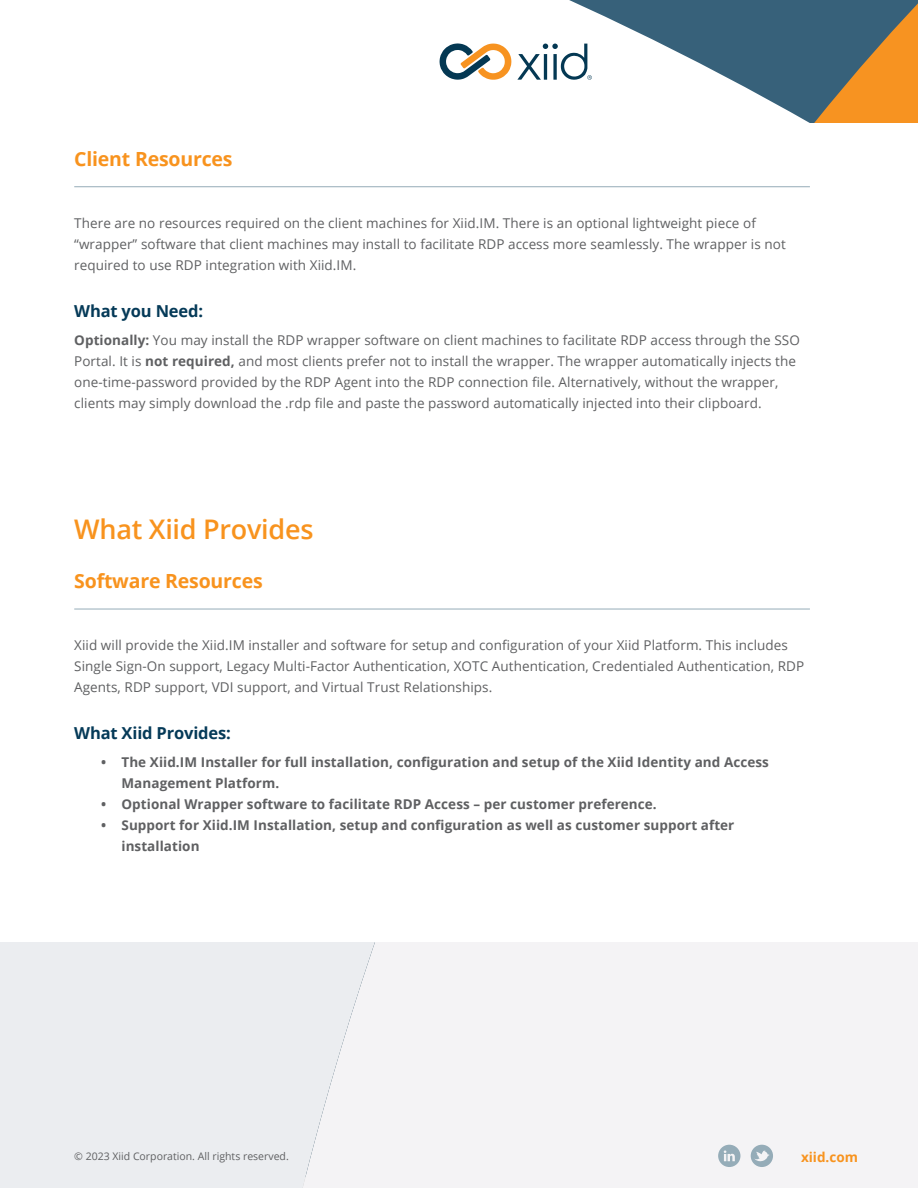
<style>
.page{position:relative;width:918px;height:1188px;background:#fff}
.page>*{position:absolute;margin:0;border:0;box-sizing:border-box;transform-origin:0 0}
.t1{font:600 27px "Open Sans";letter-spacing:-.01em;color:#f8931e}
.t2{font:700 19.5px "Open Sans";letter-spacing:-.01em;color:#f8931e}
.t3{font:700 16.5px "Open Sans";letter-spacing:-.01em;color:#053a58}
.t4{font:13.5px/21px "Open Sans";letter-spacing:.005em;color:#5f6062}
.t5{font:700 13.5px/21px "Open Sans";letter-spacing:.005em;color:#5f6062}
.t6{font:700 13.5px "Open Sans";color:#f8931e}
.t7{font:10.5px "Open Sans";color:#5f6062}
.s1{font-weight:700}
</style>
<div class="page">
<svg style="left:439px;top:0;width:374px;height:123px"></svg>
<div style="left:0;top:942px;width:188px;height:246px;background:#ebedf0"></div>
<svg style="left:813px;top:0;width:105px;height:123px;background:#93794e"></svg>
<svg style="left:188px;top:942px;width:730px;height:246px;fill:#f4f3f5"></svg>
<svg style="left:751px;top:1145px;width:22px;height:22px"></svg>
<svg style="left:718px;top:1145px;width:22px;height:22px"></svg>
<svg style="left:440px;top:43px;width:71px;height:37px"></svg>
<svg style="left:517px;top:44px;width:75px;height:36px"></svg>
<hr style="left:74px;top:186px;width:736px;height:1px;background:#95acb8">
<hr style="left:74px;top:609px;width:736px;height:1px;background:#95acb8">
<h2 class="t2" style="left:74px;top:145px;width:160px">Client Resources</h2>
<p class="t4" style="left:74px;top:212px;width:713px">There are no resources required on the client machines for Xiid.IM. There is an optional lightweight piece of “wrapper” software that client machines may install to facilitate RDP access more seamlessly. The wrapper is not required to use RDP integration with Xiid.IM.</p>
<p class="t3" style="left:74px;top:299px;width:130px">What you Need:</p>
<p class="t4" style="left:74px;top:329px;width:727px"><span class="s1">Optionally:</span> You may install the RDP wrapper software on client machines to facilitate RDP access through the SSO Portal. It is <span class="s1">not required,</span> and most clients prefer not to install the wrapper. The wrapper automatically injects the one-time-password provided by the RDP Agent into the RDP connection file. Alternatively, without the wrapper, clients may simply download the .rdp file and paste the password automatically injected into their clipboard.</p>
<h1 class="t1" style="left:74px;top:511px;width:241px">What Xiid Provides</h1>
<h2 class="t2" style="left:74px;top:568px;width:190px">Software Resources</h2>
<p class="t4" style="left:74px;top:634px;width:731px">Xiid will provide the Xiid.IM installer and software for setup and configuration of your Xiid Platform. This includes<br>Single Sign-On support, Legacy Multi-Factor Authentication, XOTC Authentication, Credentialed Authentication, RDP<br>Agents, RDP support, VDI support, and Virtual Trust Relationships.</p>
<p class="t3" style="left:74px;top:722px;width:158px">What Xiid Provides:</p>
<p class="t5" style="left:122px;top:751px;width:649px;text-indent:-20px">• The Xiid.IM Installer for full installation, configuration and setup of the Xiid Identity and Access<br>Management Platform.</p>
<p class="t5" style="left:101px;top:793px;width:557px">• Optional Wrapper software to facilitate RDP Access – per customer preference.</p>
<p class="t5" style="left:122px;top:814px;width:614px;text-indent:-20px">• Support for Xiid.IM Installation, setup and configuration as well as customer support after installation</p>
<p class="t7" style="left:74px;top:1149px;width:216px">© 2023 Xiid Corporation. All rights reserved.</p>
<p class="t6" style="left:801px;top:1148px;width:58px">xiid.com</p>
</div>
